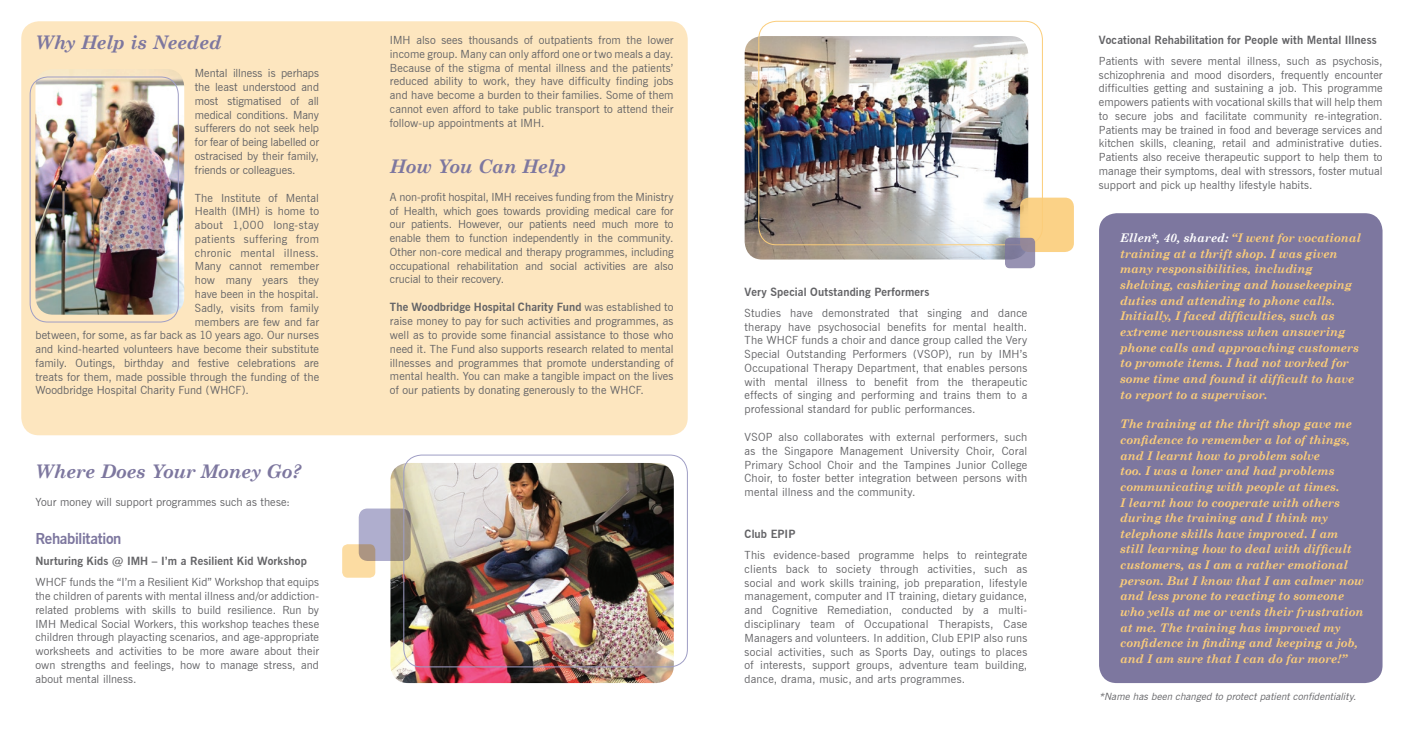
<style>
.page{position:relative;width:1418px;height:745px;background:#fff}
.page>*{position:absolute;margin:0;border:0;box-sizing:border-box;transform-origin:0 0}
.Subtitle{font:italic 700 18.75px "Century Schoolbook";letter-spacing:-.015em;color:#7d779f}
.Subtitle_2{font:700 15px "News Gothic";letter-spacing:-.02em;color:#7d779f}
.Subtitle-2{font:italic 700 11.88px/15.6px "Century Schoolbook";letter-spacing:-.015em;color:#fbcd7a}
.Subtitle-3{font:11.25px/13.8px "News Gothic";letter-spacing:.01em;color:#636366;text-align:justify}
.Subtitle_2-2{font:700 11.25px "News Gothic";letter-spacing:.01em;color:#636366}
.Subtitle-4{font:11.25px "News Gothic";letter-spacing:.03em;color:#636366}
.Subtitle-5{font:italic 10px "News Gothic";color:#636366}
.s1{font-weight:700}
.s2{color:#fff}
</style>
<div class="page">
<div style="left:21px;top:21px;width:666px;height:414px;background:#fde6bf;border-radius:18px"></div>
<div style="left:1099px;top:213px;width:283px;height:469px;background:#7d779f;border-radius:18px"></div>
<img style="left:744px;top:36px;width:284px;height:223px">
<div style="left:1020px;top:197px;width:53px;height:55px;background:#fbd287;border-radius:9px"></div>
<img style="left:390px;top:462px;width:284px;height:220px">
<div style="left:342px;top:544px;width:33px;height:33px;background:#fcdca2;border-radius:6px"></div>
<svg style="left:359px;top:508px;width:51px;height:52px;background:#a7a1ab"></svg>
<img style="left:35px;top:69px;width:149px;height:245px">
<div style="left:30px;top:77px;width:149px;height:245px;border:1px solid #9f9ec5;border-radius:18px"></div>
<div style="left:403px;top:454px;width:284px;height:212px;border:1px solid #9f9ec5;border-radius:18px"></div>
<div style="left:758px;top:21px;width:284px;height:224px;border:1px solid #fbcd7a;border-radius:18px"></div>
<svg style="left:1005px;top:238px;width:30px;height:30px"></svg>
<p class="Subtitle" style="left:35px;top:28px;width:188px">Why Help is Needed</p>
<p class="Subtitle-3" style="left:195px;top:66px;width:126px">Mental illness is perhaps the least understood and most stigmatised of all medical conditions. Many sufferers do not seek help for fear of being labelled or ostracised by their family, friends or colleagues.</p>
<p class="Subtitle-3" style="left:195px;top:190px;width:126px">The Institute of Mental</p>
<p class="Subtitle-3" style="left:195px;top:204px;width:126px">Health (IMH) is home to</p>
<p class="Subtitle-4" style="left:195px;top:218px;width:126px">about 1,000 long-stay</p>
<p class="Subtitle-4" style="left:195px;top:232px;width:126px">patients suffering from</p>
<p class="Subtitle-3" style="left:195px;top:245px;width:126px">chronic mental illness.</p>
<p class="Subtitle-3" style="left:195px;top:259px;width:126px">Many cannot remember</p>
<p class="Subtitle-3" style="left:195px;top:273px;width:126px">how many years they</p>
<p class="Subtitle-3" style="left:195px;top:287px;width:126px">have been in the hospital.</p>
<p class="Subtitle-3" style="left:195px;top:300px;width:126px">Sadly, visits from family</p>
<p class="Subtitle-3" style="left:195px;top:314px;width:126px">members are few and far</p>
<p class="Subtitle-3" style="left:35px;top:328px;width:285px">between, for some, as far back as 10 years ago. Our nurses</p>
<p class="Subtitle-3" style="left:35px;top:342px;width:285px">and kind-hearted volunteers have become their substitute</p>
<p class="Subtitle-3" style="left:35px;top:355px;width:285px">family. Outings, birthday and festive celebrations are</p>
<p class="Subtitle-3" style="left:35px;top:369px;width:285px">treats for them, made possible through the funding of the</p>
<p class="Subtitle-3" style="left:35px;top:383px;width:215px">Woodbridge Hospital Charity Fund (WHCF).</p>
<p class="Subtitle" style="left:35px;top:456px;width:267px">Where Does Your Money Go?</p>
<p class="Subtitle-3" style="left:35px;top:494px;width:256px">Your money will support programmes such as these:</p>
<p class="Subtitle_2" style="left:35px;top:529px;width:88px">Rehabilitation</p>
<p class="Subtitle_2-2" style="left:35px;top:554px;width:273px">Nurturing Kids @ IMH – I’m a Resilient Kid Workshop</p>
<p class="Subtitle-3" style="left:35px;top:575px;width:285px">WHCF funds the “I’m a Resilient Kid” Workshop that equips the children of parents with mental illness and/or addiction&shy;related problems with skills to build resilience. Run by IMH Medical Social Workers, this workshop teaches these children through playacting scenarios, and age-appropriate worksheets and activities to be more aware about their own strengths and feelings, how to manage stress, and about mental illness.</p>
<p class="Subtitle-3" style="left:390px;top:33px;width:285px">IMH also sees thousands of outpatients from the lower income group. Many can only afford one or two meals a day.<br>Because of the stigma of mental illness and the patients’ reduced ability to work, they have difficulty finding jobs and have become a burden to their families. Some of them cannot even afford to take public transport to attend their follow-up appointments at IMH.</p>
<p class="Subtitle" style="left:390px;top:152px;width:178px">How You Can Help</p>
<p class="Subtitle-3" style="left:390px;top:190px;width:285px">A non-profit hospital, IMH receives funding from the Ministry of Health, which goes towards providing medical care for our patients. However, our patients need much more to enable them to function independently in the community.<br>Other non-core medical and therapy programmes, including occupational rehabilitation and social activities are also crucial to their recovery.</p>
<p class="Subtitle-3" style="left:390px;top:300px;width:285px"><span class="s1">The Woodbridge Hospital Charity Fund</span> was established to raise money to pay for such activities and programmes, as well as to provide some financial assistance to those who need it. The Fund also supports research related to mental illnesses and programmes that promote understanding of mental health. You can make a tangible impact on the lives of our patients by donating generously to the WHCF.</p>
<p class="Subtitle_2-2" style="left:744px;top:285px;width:186px">Very Special Outstanding Performers</p>
<p class="Subtitle-3" style="left:744px;top:305px;width:284px">Studies have demonstrated that singing and dance therapy have psychosocial benefits for mental health.<br>The WHCF funds a choir and dance group called the Very Special Outstanding Performers (VSOP), run by IMH’s Occupational Therapy Department, that enables persons with mental illness to benefit from the therapeutic effects of singing and performing and trains them to a professional standard for public performances.</p>
<p class="Subtitle-3" style="left:744px;top:430px;width:284px">VSOP also collaborates with external performers, such as the Singapore Management University Choir, Coral Primary School Choir and the Tampines Junior College Choir, to foster better integration between persons with mental illness and the community.</p>
<p class="Subtitle_2-2" style="left:744px;top:527px;width:52px">Club EPIP</p>
<p class="Subtitle-3" style="left:744px;top:548px;width:284px">This evidence-based programme helps to reintegrate clients back to society through activities, such as social and work skills training, job preparation, lifestyle management, computer and IT training, dietary guidance, and Cognitive Remediation, conducted by a multi&shy;disciplinary team of Occupational Therapists, Case Managers and volunteers. In addition, Club EPIP also runs social activities, such as Sports Day, outings to places of interests, support groups, adventure team building, dance, drama, music, and arts programmes.</p>
<p class="Subtitle_2-2" style="left:1098px;top:33px;width:279px">Vocational Rehabilitation for People with Mental Illness</p>
<p class="Subtitle-3" style="left:1098px;top:54px;width:285px">Patients with severe mental illness, such as psychosis, schizophrenia and mood disorders, frequently encounter difficulties getting and sustaining a job. This programme empowers patients with vocational skills that will help them to secure jobs and facilitate community re-integration.<br>Patients may be trained in food and beverage services and kitchen skills, cleaning, retail and administrative duties.<br>Patients also receive therapeutic support to help them to manage their symptoms, deal with stressors, foster mutual support and pick up healthy lifestyle habits.</p>
<p class="Subtitle-2" style="left:1120px;top:229px;width:242px"><span class="s2">Ellen*, 40, shared:</span> “I went for vocational training at a thrift shop. I was given many responsibilities, including shelving, cashiering and housekeeping duties and attending to phone calls.<br>Initially, I faced difficulties, such as extreme nervousness when answering phone calls and approaching customers to promote items. I had not worked for some time and found it difficult to have to report to a supervisor.</p>
<p class="Subtitle-2" style="left:1120px;top:415px;width:245px">The training at the thrift shop gave me confidence to remember a lot of things, and I learnt how to problem solve<br>too. I was a loner and had problems communicating with people at times.<br>I learnt how to cooperate with others during the training and I think my telephone skills have improved. I am still learning how to deal with difficult customers, as I am a rather emotional person. But I know that I am calmer now and less prone to reacting to someone who yells at me or vents their frustration at me. The training has improved my confidence in finding and keeping a job, and I am sure that I can do far more!”</p>
<p class="Subtitle-5" style="left:1099px;top:690px;width:261px">*Name has been changed to protect patient confidentiality.</p>
</div>
